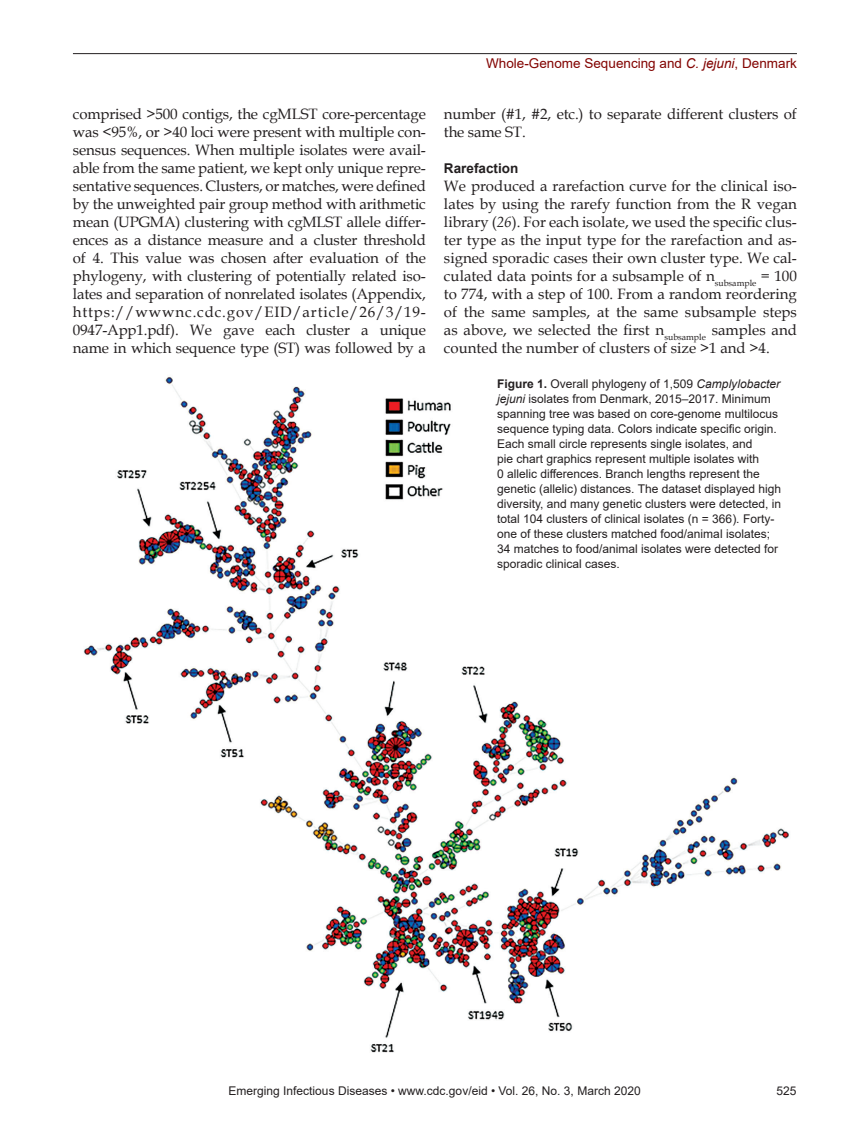
<style>
.page{position:relative;width:851px;height:1134px;background:#fff}
.page>*{position:absolute;margin:0;border:0;box-sizing:border-box;transform-origin:0 0}
.Body_Text{font:15px/18px "Book Antiqua";letter-spacing:-.01em;color:#231f20;text-align:justify}
.BodyText2{font:15px/18px "Book Antiqua";color:#231f20;text-align:justify}
.Running_Head{font:13.5px "Arial";color:#820301}
.t1{font:700 13.5px "Arial";color:#231f20}
.Figure_Legend{font:12px/15px "Arial";color:#231f20}
.s1{font-style:italic}
.s2{font-weight:700}
</style>
<div class="page">
<hr style="left:73px;top:53px;width:723px;height:1px;background:#231f20">
<img style="left:83px;top:376px;width:706px;height:677px">
<p class="Running_Head" style="left:486px;top:54px;width:312px">Whole-Genome Sequencing and <span class="s1">C. jejuni</span>, Denmark</p>
<p class="Body_Text" style="left:73px;top:104px;width:354px">comprised &gt;500 contigs, the cgMLST core-percentage was &lt;95%, or &gt;40 loci were present with multiple con&shy;sensus sequences. When multiple isolates were avail&shy;able from the same patient, we kept only unique repre&shy;sentative sequences. Clusters, or matches, were defined by the unweighted pair group method with arithmetic mean (UPGMA) clustering with cgMLST allele differ&shy;ences as a distance measure and a cluster threshold of 4. This value was chosen after evaluation of the phylogeny, with clustering of potentially related iso&shy;lates and separation of nonrelated isolates (Appendix, https://wwwnc.cdc.gov/EID/article/26/3/19- 0947-App1.pdf). We gave each cluster a unique name in which sequence type (ST) was followed by a</p>
<p class="Body_Text" style="left:444px;top:104px;width:354px">number (#1, #2, etc.) to separate different clusters of the same ST.</p>
<h2 class="t1" style="left:444px;top:159px;width:76px">Rarefaction</h2>
<p class="BodyText2" style="left:444px;top:177px;width:354px">We produced a rarefaction curve for the clinical iso&shy;lates by using the rarefy function from the R vegan library (<span class="s1">26</span>). For each isolate, we used the specific clus&shy;ter type as the input type for the rarefaction and as&shy;signed sporadic cases their own cluster type. We cal&shy;culated data points for a subsample of n<sub>subsample</sub> = 100 to 774, with a step of 100. From a random reordering of the same samples, at the same subsample steps as above, we selected the first n<sub>subsample</sub> samples and counted the number of clusters of size &gt;1 and &gt;4.</p>
<p class="Figure_Legend" style="left:497px;top:376px;width:285px"><span class="s2">Figure 1.</span> Overall phylogeny of 1,509 <span class="s1">Camplylobacter jejuni</span> isolates from Denmark, 2015–2017. Minimum spanning tree was based on core-genome multilocus sequence typing data. Colors indicate specific origin.<br>Each small circle represents single isolates, and<br>pie chart graphics represent multiple isolates with<br>0 allelic differences. Branch lengths represent the genetic (allelic) distances. The dataset displayed high diversity, and many genetic clusters were detected, in total 104 clusters of clinical isolates (n = 366). Forty&shy;one of these clusters matched food/animal isolates; 34 matches to food/animal isolates were detected for sporadic clinical cases.</p>
<p class="Figure_Legend" style="left:228px;top:1084px;width:413px">Emerging Infectious Diseases • www.cdc.gov/eid • Vol. 26, No. 3, March 2020</p>
<p class="Figure_Legend" style="left:776px;top:1084px;width:22px">525</p>
</div>
